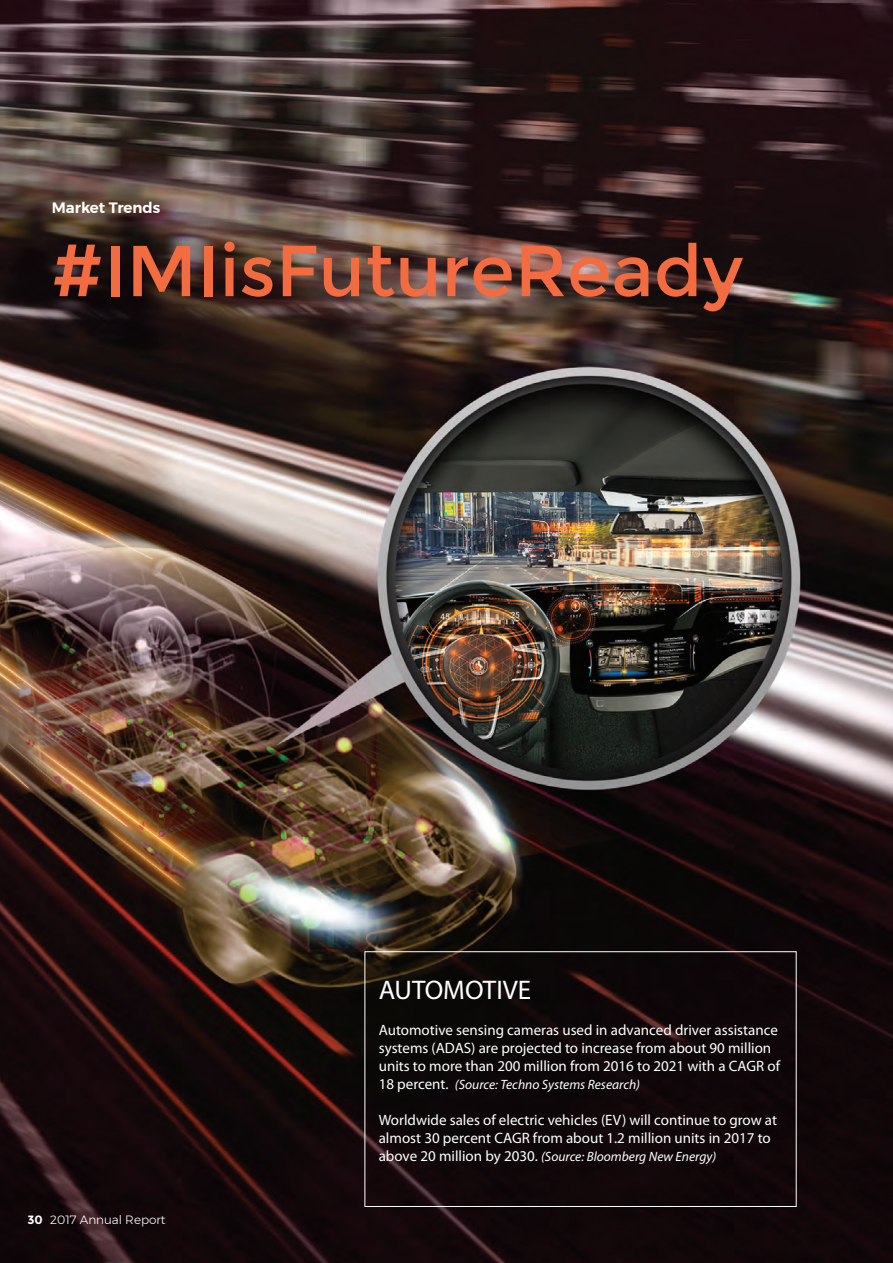
<style>
.page{position:relative;width:893px;height:1263px;background:#fff}
.page>*{position:absolute;margin:0;border:0;box-sizing:border-box;transform-origin:0 0}
.t1{font:72px "Montserrat";color:#f26b41}
.t2{font:27px "Myriad Pro";color:#fff}
.t3{font:15px/18px "Myriad Pro";color:#fff}
.t4{font:600 15px "Montserrat";color:#fff}
.t5{font:italic 13.5px "Myriad Pro";color:#fff}
.t6{font:300 12px "Montserrat";color:#fff}
.s1{font-weight:700}
.s2{font-style:normal;font-size:15px}
</style>
<div class="page">
<img style="left:0;top:0;width:893px;height:1263px">
<div style="left:364px;top:951px;width:432px;height:256px;border:1px solid #fff"></div>
<p class="t4" style="left:52px;top:198px;width:110px">Market Trends</p>
<h1 class="t1" style="left:51px;top:226px;width:694px">#IMIisFutureReady</h1>
<p class="t6" style="left:27px;top:1212px;width:140px"><span class="s1">30</span> 2017 Annual Report</p>
<h2 class="t2" style="left:379px;top:980px;width:154px">AUTOMOTIVE</h2>
<p class="t3" style="left:379px;top:1022px;width:403px">Automotive sensing cameras used in advanced driver assistance systems (ADAS) are projected to increase from about 90 million units to more than 200 million from 2016 to 2021 with a CAGR of</p>
<p class="t5" style="left:379px;top:1080px;width:263px"><span class="s2">18 percent.</span> (Source: Techno Systems Research)</p>
<p class="t3" style="left:379px;top:1112px;width:400px">Worldwide sales of electric vehicles (EV) will continue to grow at almost 30 percent CAGR from about 1.2 million units in 2017 to</p>
<p class="t5" style="left:379px;top:1152px;width:339px"><span class="s2">above 20 million by 2030.</span> (Source: Bloomberg New Energy)</p>
</div>
